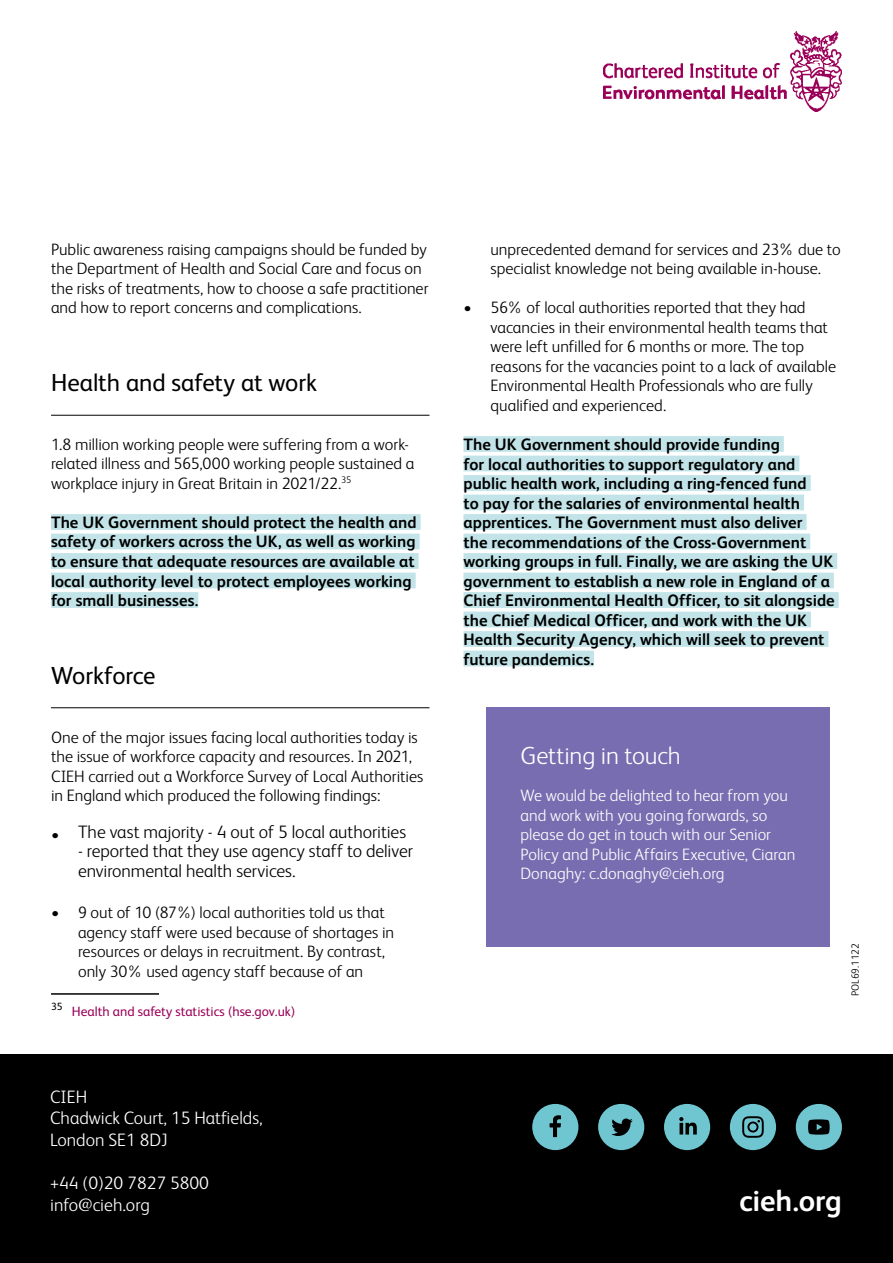
<style>
.page{position:relative;width:893px;height:1263px;background:#fff}
.page>*{position:absolute;margin:0;border:0;box-sizing:border-box;transform-origin:0 0}
.t1{font:700 30px "FS Albert";letter-spacing:-.01em;color:#fff}
.t2{font:24.75px "FS Albert";letter-spacing:-.005em;color:#000}
.t3{font:300 24.75px "FS Albert";letter-spacing:-.005em;color:#fff}
.t4{font:300 18px/19.5px "FS Albert";letter-spacing:-.005em;color:#000}
.t5{font:300 18px/21.6px "FS Albert";color:#fff}
.t6{font:300 16.5px/19.5px "FS Albert";color:#000}
.t7{font:700 16.5px/19.5px "FS Albert";color:#000}
.t8{font:300 16.5px/19.5px "FS Albert";color:#fff}
.t9{font:13.5px "FS Albert";color:#9b0058}
.t10{font:300 10.5px "FS Albert";color:#000}
</style>
<div class="page">
<img style="left:604px;top:32px;width:238px;height:80px">
<div style="left:0;top:1054px;width:893px;height:209px;background:#000"></div>
<div style="left:598px;top:1104px;width:46px;height:46px;background:#6fc6d0;border-radius:50%"></div>
<svg style="left:611px;top:1118px;width:22px;height:18px"></svg>
<div style="left:796px;top:1104px;width:46px;height:46px;background:#6fc6d0;border-radius:50%"></div>
<svg style="left:808px;top:1119px;width:22px;height:15px"></svg>
<div style="left:664px;top:1104px;width:46px;height:46px;background:#6fc6d0;border-radius:50%"></div>
<svg style="left:679px;top:1117px;width:18px;height:17px"></svg>
<div style="left:532px;top:1104px;width:46px;height:46px;background:#6fc6d0;border-radius:50%"></div>
<svg style="left:550px;top:1115px;width:11px;height:22px"></svg>
<div style="left:730px;top:1104px;width:46px;height:46px;background:#6fc6d0;border-radius:50%"></div>
<svg style="left:742px;top:1116px;width:22px;height:22px"></svg>
<hr style="left:51px;top:415px;width:378px;height:1px;background:#000">
<div style="left:51px;top:514px;width:370px;height:16px;background:#c2e4e8"></div>
<div style="left:51px;top:534px;width:369px;height:15px;background:#c2e4e8"></div>
<div style="left:51px;top:553px;width:368px;height:16px;background:#c2e4e8"></div>
<div style="left:51px;top:573px;width:365px;height:15px;background:#c2e4e8"></div>
<div style="left:51px;top:592px;width:147px;height:16px;background:#c2e4e8"></div>
<hr style="left:51px;top:707px;width:378px;height:1px;background:#000">
<hr style="left:51px;top:993px;width:108px;height:2px;background:#000">
<div style="left:463px;top:436px;width:321px;height:16px;background:#c2e4e8"></div>
<div style="left:463px;top:456px;width:336px;height:15px;background:#c2e4e8"></div>
<div style="left:463px;top:475px;width:348px;height:16px;background:#c2e4e8"></div>
<div style="left:463px;top:495px;width:341px;height:15px;background:#c2e4e8"></div>
<div style="left:463px;top:514px;width:344px;height:16px;background:#c2e4e8"></div>
<div style="left:463px;top:534px;width:347px;height:15px;background:#c2e4e8"></div>
<div style="left:463px;top:553px;width:374px;height:16px;background:#c2e4e8"></div>
<div style="left:463px;top:573px;width:371px;height:15px;background:#c2e4e8"></div>
<div style="left:463px;top:592px;width:376px;height:16px;background:#c2e4e8"></div>
<div style="left:463px;top:612px;width:348px;height:15px;background:#c2e4e8"></div>
<div style="left:463px;top:631px;width:365px;height:16px;background:#c2e4e8"></div>
<div style="left:463px;top:651px;width:131px;height:15px;background:#c2e4e8"></div>
<div style="left:486px;top:707px;width:344px;height:239px;background:#776db0"></div>
<p class="t6" style="left:51px;top:239px;width:379px">Public awareness raising campaigns should be funded by the Department of Health and Social Care and focus on the risks of treatments, how to choose a safe practitioner and how to report concerns and complications.</p>
<h2 class="t2" style="left:51px;top:369px;width:268px">Health and safety at work</h2>
<p class="t6" style="left:51px;top:434px;width:365px">1.8 million working people were suffering from a work&shy;related illness and 565,000 working people sustained a workplace injury in Great Britain in 2021/22.<sup>35</sup></p>
<p class="t7" style="left:51px;top:512px;width:367px">The UK Government should protect the health and safety of workers across the UK, as well as working to ensure that adequate resources are available at local authority level to protect employees working for small businesses.</p>
<h2 class="t2" style="left:51px;top:661px;width:106px">Workforce</h2>
<p class="t6" style="left:51px;top:727px;width:374px">One of the major issues facing local authorities today is the issue of workforce capacity and resources. In 2021, CIEH carried out a Workforce Survey of Local Authorities in England which produced the following findings:</p>
<p class="t4" style="left:51px;top:822px;width:357px"><sub>•</sub> The vast majority - 4 out of 5 local authorities</p>
<p class="t4" style="left:78px;top:841px;width:336px">- reported that they use agency staff to deliver environmental health services.</p>
<p class="t6" style="left:78px;top:902px;width:318px;text-indent:-27px">• 9 out of 10 (87%) local authorities told us that agency staff were used because of shortages in resources or delays in recruitment. By contrast, only 30% used agency staff because of an</p>
<p class="t9" style="left:51px;top:1003px;width:246px"><sup>35</sup> Health and safety statistics (hse.gov.uk)</p>
<p class="t5" style="left:50px;top:1085px;width:214px">CIEH<br>Chadwick Court, 15 Hatfields,<br>London SE1 8DJ</p>
<p class="t5" style="left:50px;top:1172px;width:160px">+44 (0)20 7827 5800 info@cieh.org</p>
<p class="t6" style="left:490px;top:239px;width:352px">unprecedented demand for services and 23% due to specialist knowledge not being available in‑house.</p>
<p class="t6" style="left:490px;top:298px;width:347px;text-indent:-27px">• 56% of local authorities reported that they had vacancies in their environmental health teams that were left unfilled for 6 months or more. The top reasons for the vacancies point to a lack of available Environmental Health Professionals who are fully qualified and experienced.</p>
<p class="t7" style="left:463px;top:434px;width:373px">The UK Government should provide funding<br>for local authorities to support regulatory and public health work, including a ring-fenced fund<br>to pay for the salaries of environmental health apprentices. The Government must also deliver<br>the recommendations of the Cross-Government working groups in full. Finally, we are asking the UK government to establish a new role in England of a Chief Environmental Health Officer, to sit alongside the Chief Medical Officer, and work with the UK Health Security Agency, which will seek to prevent future pandemics.</p>
<h2 class="t3" style="left:520px;top:741px;width:162px">Getting in touch</h2>
<p class="t8" style="left:520px;top:785px;width:276px">We would be delighted to hear from you and work with you going forwards, so please do get in touch with our Senior Policy and Public Affairs Executive, Ciaran Donaghy: c.donaghy@cieh.org</p>
<p class="t10" style="left:849px;top:996px;width:54px;rotate:-90deg">POL69.1122</p>
<h1 class="t1" style="left:739px;top:1183px;width:104px">cieh.org</h1>
</div>
